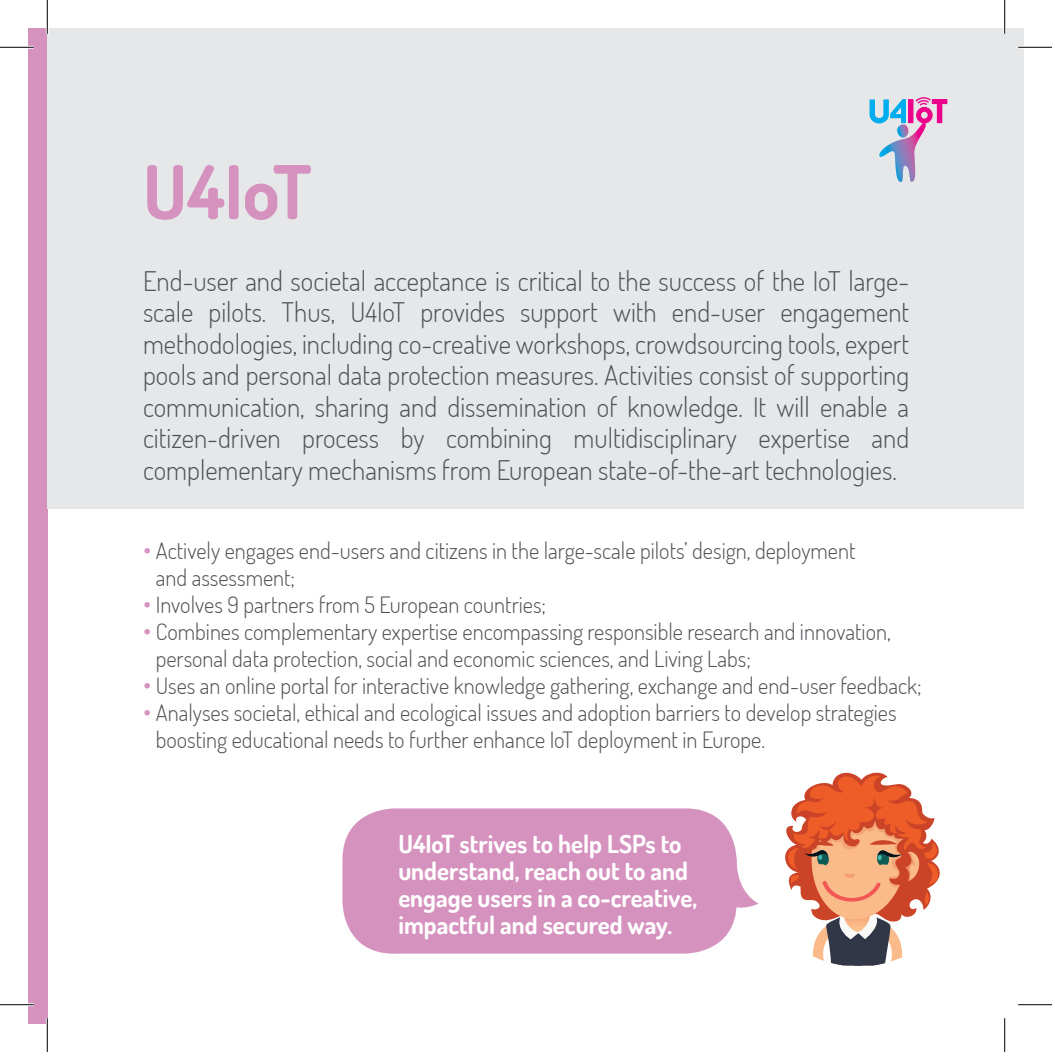
<style>
.page{position:relative;width:1052px;height:1052px;background:#fff}
.page>*{position:absolute;margin:0;border:0;box-sizing:border-box;transform-origin:0 0}
.t1{font:700 74.25px "Dosis";letter-spacing:-.005em;color:#d692bf}
.t2{font:300 27px/31.5px "Dosis";color:#505355;text-align:justify}
.t3{font:700 24.75px/27px "Dosis";color:#fff}
.t4{font:300 22.5px/27px "Dosis";color:#505355}
.s1{font-size:27px;color:#d692bf}
</style>
<div class="page">
<div style="left:28px;top:28px;width:19px;height:995px;background:#d692bf"></div>
<div style="left:47px;top:28px;width:976px;height:481px;background:#e6e7e9"></div>
<div style="left:342px;top:808px;width:394px;height:145px;background:#d692bf;border-radius:51px"></div>
<svg style="left:734px;top:858px;width:16px;height:58px"></svg>
<svg style="left:785px;top:772px;width:155px;height:193px"></svg>
<svg style="left:869px;top:97px;width:78px;height:85px"></svg>
<hr style="left:0;top:46px;width:34px;height:3px;background:#fff">
<hr style="left:1017px;top:46px;width:34px;height:3px;background:#fff">
<hr style="left:0;top:1003px;width:34px;height:2px;background:#fff">
<hr style="left:46px;top:0;width:3px;height:34px;background:#fff">
<hr style="left:46px;top:1017px;width:3px;height:34px;background:#fff">
<hr style="left:1003px;top:0;width:2px;height:34px;background:#fff">
<hr style="left:0;top:47px;width:34px;height:1px;background:#000">
<hr style="left:1017px;top:47px;width:34px;height:1px;background:#000">
<hr style="left:0;top:1004px;width:34px;height:1px;background:#000">
<hr style="left:1017px;top:1004px;width:34px;height:1px;background:#000">
<hr style="left:47px;top:0;width:1px;height:34px;background:#000">
<hr style="left:47px;top:1017px;width:1px;height:34px;background:#000">
<hr style="left:1004px;top:0;width:1px;height:34px;background:#000">
<hr style="left:1004px;top:1017px;width:1px;height:34px;background:#000">
<h1 class="t1" style="left:143px;top:144px;width:170px">U4IoT</h1>
<p class="t2" style="left:143px;top:264px;width:767px">End-user and societal acceptance is critical to the success of the IoT large&shy;scale pilots. Thus, U4IoT provides support with end-user engagement methodologies, including co-creative workshops, crowdsourcing tools, expert pools and personal data protection measures. Activities consist of supporting communication, sharing and dissemination of knowledge. It will enable a citizen-driven process by combining multidisciplinary expertise and complementary mechanisms from European state-of-the-art technologies.</p>
<p class="t4" style="left:156px;top:536px;width:701px;text-indent:-13px"><span class="s1">•</span> Actively engages end-users and citizens in the large-scale pilots’ design, deployment and assessment;</p>
<p class="t4" style="left:143px;top:590px;width:404px"><span class="s1">•</span> Involves 9 partners from 5 European countries;</p>
<p class="t4" style="left:156px;top:617px;width:736px;text-indent:-13px"><span class="s1">•</span> Combines complementary expertise encompassing responsible research and innovation, personal data protection, social and economic sciences, and Living Labs;</p>
<p class="t4" style="left:143px;top:671px;width:780px"><span class="s1">•</span> Uses an online portal for interactive knowledge gathering, exchange and end-user feedback;</p>
<p class="t4" style="left:156px;top:698px;width:742px;text-indent:-13px"><span class="s1">•</span> Analyses societal, ethical and ecological issues and adoption barriers to develop strategies boosting educational needs to further enhance IoT deployment in Europe.</p>
<p class="t3" style="left:398px;top:829px;width:300px">U4IoT strives to help LSPs to understand, reach out to and engage users in a co-creative, impactful and secured way.</p>
</div>
